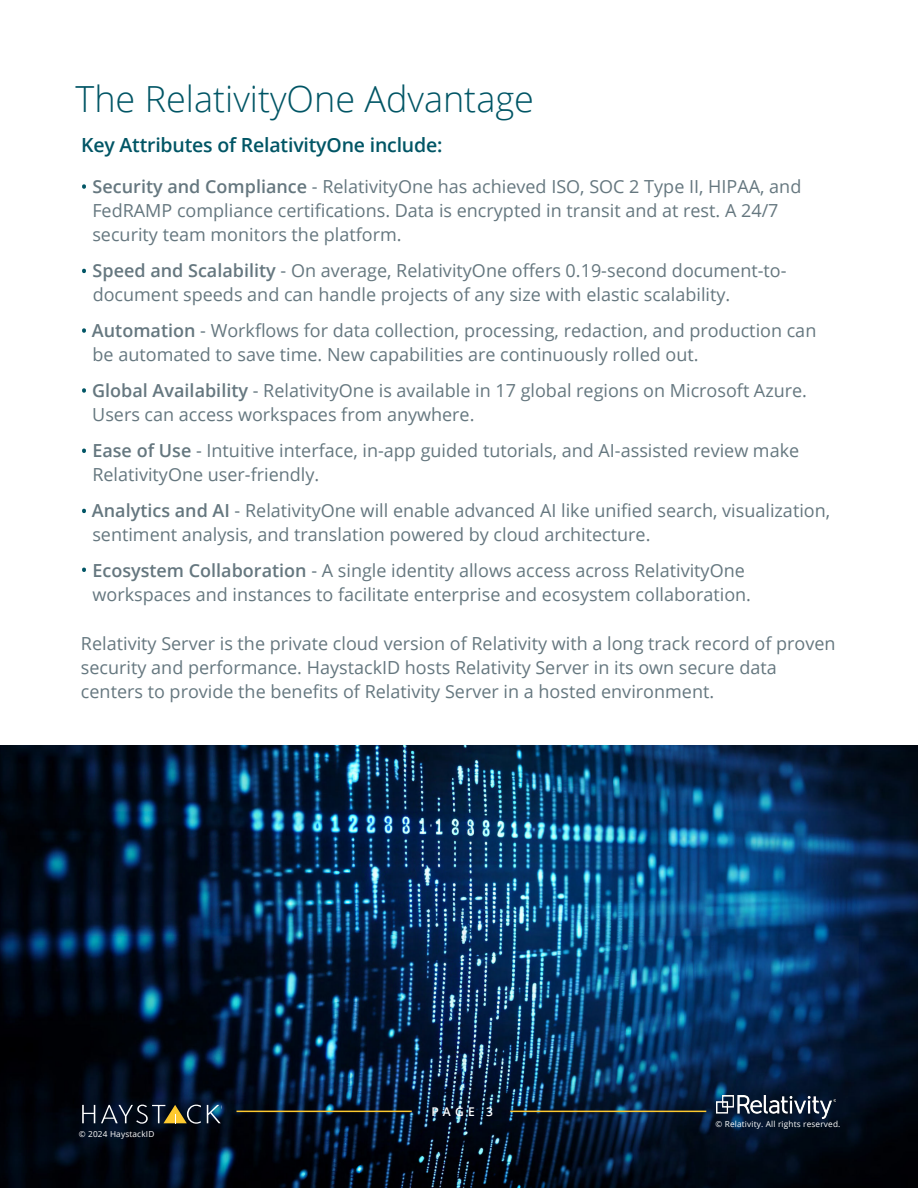
<style>
.page{position:relative;width:918px;height:1188px;background:#fff}
.page>*{position:absolute;margin:0;border:0;box-sizing:border-box;transform-origin:0 0}
.t1{font:300 36px "Open Sans";color:#005565}
.t2{font:600 19.5px "Open Sans";letter-spacing:-.01em;color:#005565}
.t3{font:18px/24px "Open Sans";color:#65777f}
.t4{font:600 12px "Open Sans";color:#fff}
.t5{font:8.25px "Open Sans";letter-spacing:.02em;color:#fff}
.t6{font:5.4px "Open Sans";color:#fff}
.s1{font-weight:600}
</style>
<div class="page">
<img style="left:0;top:745px;width:918px;height:443px">
<hr style="left:237px;top:1111px;width:175px;height:1px;background:#fdc82f">
<hr style="left:510px;top:1111px;width:196px;height:1px;background:#fdc82f">
<svg style="left:82px;top:184px;width:4px;height:5px"></svg>
<svg style="left:82px;top:269px;width:4px;height:4px"></svg>
<svg style="left:82px;top:328px;width:4px;height:5px"></svg>
<svg style="left:82px;top:388px;width:4px;height:5px"></svg>
<svg style="left:82px;top:449px;width:4px;height:4px"></svg>
<svg style="left:82px;top:509px;width:4px;height:4px"></svg>
<svg style="left:82px;top:568px;width:4px;height:4px"></svg>
<svg style="left:82px;top:1105px;width:13px;height:18px"></svg>
<svg style="left:101px;top:1105px;width:100px;height:19px;background:#41433f"></svg>
<svg style="left:207px;top:1105px;width:14px;height:18px"></svg>
<img style="left:717px;top:1096px;width:118px;height:23px">
<h1 class="t1" style="left:76px;top:85px;width:460px">The RelativityOne Advantage</h1>
<p class="t2" style="left:81px;top:137px;width:363px">Key Attributes of RelativityOne include:</p>
<p class="t3" style="left:92px;top:174px;width:711px"><span class="s1">Security and Compliance</span> - RelativityOne has achieved ISO, SOC 2 Type II, HIPAA, and<br>FedRAMP compliance certifications. Data is encrypted in transit and at rest. A 24/7 security team monitors the platform.</p>
<p class="t3" style="left:93px;top:258px;width:695px"><span class="s1">Speed and Scalability</span> - On average, RelativityOne offers 0.19-second document-to&shy;document speeds and can handle projects of any size with elastic scalability.</p>
<p class="t3" style="left:92px;top:318px;width:726px"><span class="s1">Automation</span> - Workflows for data collection, processing, redaction, and production can be automated to save time. New capabilities are continuously rolled out.</p>
<p class="t3" style="left:92px;top:378px;width:716px"><span class="s1">Global Availability</span> - RelativityOne is available in 17 global regions on Microsoft Azure.<br>Users can access workspaces from anywhere.</p>
<p class="t3" style="left:92px;top:438px;width:708px"><span class="s1">Ease of Use</span> - Intuitive interface, in-app guided tutorials, and AI-assisted review make<br>RelativityOne user-friendly.</p>
<p class="t3" style="left:92px;top:498px;width:740px"><span class="s1">Analytics and AI</span> - RelativityOne will enable advanced AI like unified search, visualization, sentiment analysis, and translation powered by cloud architecture.</p>
<p class="t3" style="left:92px;top:558px;width:660px"><span class="s1">Ecosystem Collaboration</span> - A single identity allows access across RelativityOne workspaces and instances to facilitate enterprise and ecosystem collaboration.</p>
<p class="t3" style="left:81px;top:631px;width:756px">Relativity Server is the private cloud version of Relativity with a long track record of proven security and performance. HaystackID hosts Relativity Server in its own secure data centers to provide the benefits of Relativity Server in a hosted environment.</p>
<p class="t5" style="left:79px;top:1128px;width:77px">© 2024 HaystackID</p>
<p class="t6" style="left:221px;top:1104px;width:6px">®</p>
<p class="t4" style="left:431px;top:1107px;width:63px">PAGE 3</p>
<p class="t5" style="left:716px;top:1119px;width:126px">© Relativity. All rights reserved.</p>
</div>
